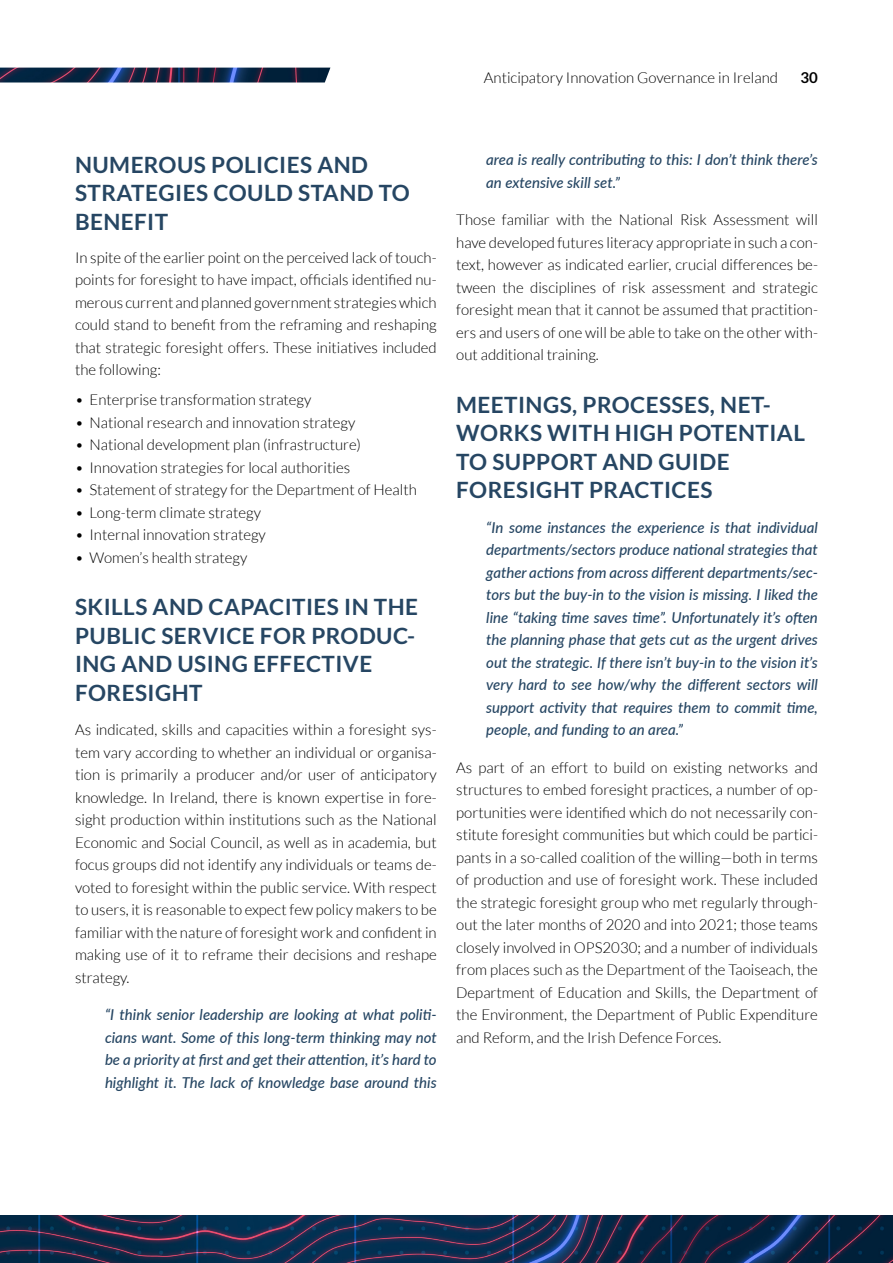
<style>
.page{position:relative;width:893px;height:1263px;background:#fff}
.page>*{position:absolute;margin:0;border:0;box-sizing:border-box;transform-origin:0 0}
.Secondary_Headline{font:700 22.5px/28.5px "Lato";letter-spacing:.02em;color:#264663}
.Standard_Text{font:300 15px/22.5px "Lato";color:#000;text-align:justify}
.Standard_Text-2{font:italic 500 15px/22.5px "Lato";color:#264663;text-align:justify}
.t1{font:700 15px "Lato";color:#000}
</style>
<div class="page">
<img style="left:0;top:1215px;width:893px;height:48px">
<img style="left:0;top:68px;width:330px;height:14px">
<p class="Standard_Text" style="left:484px;top:66px;width:296px">Anticipatory Innovation Governance in Ireland</p>
<p class="t1" style="left:801px;top:68px;width:19px">30</p>
<p class="Secondary_Headline" style="left:75px;top:150px;width:336px">NUMEROUS POLICIES AND<br>STRATEGIES COULD STAND TO<br>BENEFIT</p>
<p class="Standard_Text" style="left:75px;top:246px;width:363px">In spite of the earlier point on the perceived lack of touch&shy;points for foresight to have impact, officials identified nu&shy;merous current and planned government strategies which could stand to benefit from the reframing and reshaping that strategic foresight offers. These initiatives included the following:</p>
<p class="Standard_Text" style="left:75px;top:388px;width:238px">• Enterprise transformation strategy</p>
<p class="Standard_Text" style="left:75px;top:411px;width:282px">• National research and innovation strategy</p>
<p class="Standard_Text" style="left:75px;top:433px;width:288px">• National development plan (infrastructure)</p>
<p class="Standard_Text" style="left:75px;top:456px;width:277px">• Innovation strategies for local authorities</p>
<p class="Standard_Text" style="left:75px;top:478px;width:343px">• Statement of strategy for the Department of Health</p>
<p class="Standard_Text" style="left:75px;top:501px;width:188px">• Long-term climate strategy</p>
<p class="Standard_Text" style="left:75px;top:523px;width:192px">• Internal innovation strategy</p>
<p class="Standard_Text" style="left:75px;top:546px;width:174px">• Women’s health strategy</p>
<p class="Secondary_Headline" style="left:75px;top:592px;width:345px">SKILLS AND CAPACITIES IN THE<br>PUBLIC SERVICE FOR PRODUC-<br>ING AND USING EFFECTIVE<br>FORESIGHT</p>
<p class="Standard_Text" style="left:75px;top:718px;width:363px">As indicated, skills and capacities within a foresight sys&shy;tem vary according to whether an individual or organisa&shy;tion is primarily a producer and/or user of anticipatory knowledge. In Ireland, there is known expertise in fore&shy;sight production within institutions such as the National Economic and Social Council, as well as in academia, but focus groups did not identify any individuals or teams de&shy;voted to foresight within the public service. With respect to users, it is reasonable to expect few policy makers to be familiar with the nature of foresight work and confident in making use of it to reframe their decisions and reshape strategy.</p>
<p class="Standard_Text-2" style="left:105px;top:1003px;width:333px">“I think senior leadership are looking at what politi&shy;cians want. Some of this long-term thinking may not be a priority at first and get their attention, it’s hard to highlight it. The lack of knowledge base around this</p>
<p class="Standard_Text-2" style="left:486px;top:148px;width:333px">area is really contributing to this: I don’t think there’s an extensive skill set.”</p>
<p class="Standard_Text" style="left:456px;top:208px;width:363px">Those familiar with the National Risk Assessment will have developed futures literacy appropriate in such a con&shy;text, however as indicated earlier, crucial differences be&shy;tween the disciplines of risk assessment and strategic foresight mean that it cannot be assumed that practition&shy;ers and users of one will be able to take on the other with&shy;out additional training.</p>
<p class="Secondary_Headline" style="left:456px;top:390px;width:350px">MEETINGS, PROCESSES, NET-<br>WORKS WITH HIGH POTENTIAL<br>TO SUPPORT AND GUIDE<br>FORESIGHT PRACTICES</p>
<p class="Standard_Text-2" style="left:486px;top:515px;width:333px">“In some instances the experience is that individual departments/sectors produce national strategies that gather actions from across different departments/sec&shy;tors but the buy-in to the vision is missing. I liked the line “taking time saves time”. Unfortunately it’s often the planning phase that gets cut as the urgent drives out the strategic. If there isn’t buy-in to the vision it’s very hard to see how/why the different sectors will support activity that requires them to commit time, people, and funding to an area.”</p>
<p class="Standard_Text" style="left:456px;top:756px;width:363px">As part of an effort to build on existing networks and structures to embed foresight practices, a number of op&shy;portunities were identified which do not necessarily con&shy;stitute foresight communities but which could be partici&shy;pants in a so-called coalition of the willing—both in terms of production and use of foresight work. These included the strategic foresight group who met regularly through&shy;out the later months of 2020 and into 2021; those teams closely involved in OPS2030; and a number of individuals from places such as the Department of the Taoiseach, the Department of Education and Skills, the Department of the Environment, the Department of Public Expenditure and Reform, and the Irish Defence Forces.</p>
</div>
